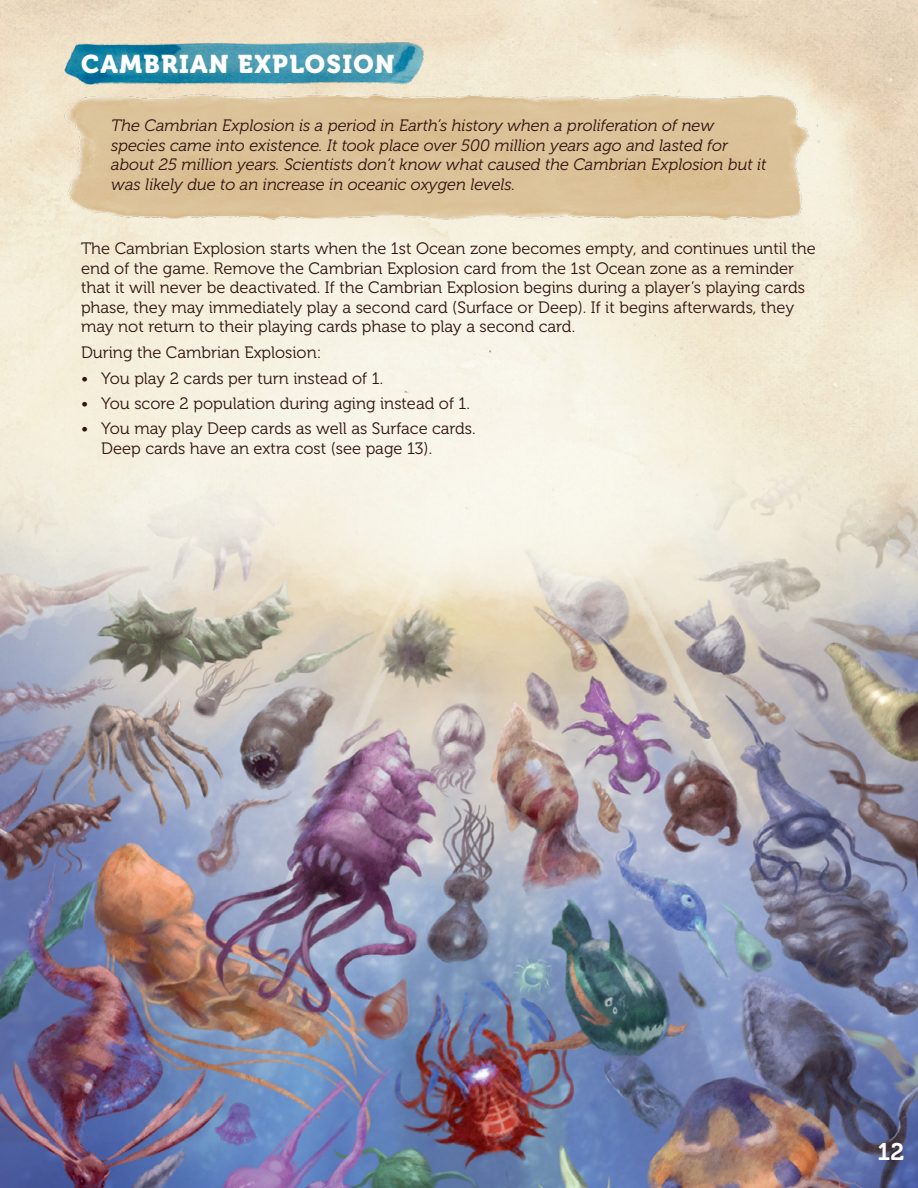
<style>
.page{position:relative;width:918px;height:1188px;background:#fff}
.page>*{position:absolute;margin:0;border:0;box-sizing:border-box;transform-origin:0 0}
.t1{font:25.5px "Museo 900";letter-spacing:.05em;color:#fff}
.t2{font:24px "Museo 700";color:#fff}
.t3{font:16.5px/19.5px "Museo 300";color:#301411}
.t4{font:italic 16.5px/19.5px "Museo 300";color:#301411}
</style>
<div class="page">
<img style="left:48px;top:84px;width:775px;height:146px">
<img style="left:48px;top:34px;width:398px;height:56px">
<img style="left:0;top:370px;width:918px;height:818px">
<h1 class="t1" style="left:81px;top:50px;width:315px">CAMBRIAN EXPLOSION</h1>
<p class="t4" style="left:111px;top:116px;width:657px">The Cambrian Explosion is a period in Earth’s history when a proliferation of new species came into existence. It took place over 500 million years ago and lasted for about 25 million years. Scientists don’t know what caused the Cambrian Explosion but it was likely due to an increase in oceanic oxygen levels.</p>
<p class="t3" style="left:81px;top:239px;width:736px">The Cambrian Explosion starts when the 1st Ocean zone becomes empty, and continues until the end of the game. Remove the Cambrian Explosion card from the 1st Ocean zone as a reminder that it will never be deactivated. If the Cambrian Explosion begins during a player’s playing cards phase, they may immediately play a second card (Surface or Deep). If it begins afterwards, they may not return to their playing cards phase to play a second card.</p>
<p class="t3" style="left:81px;top:343px;width:242px">During the Cambrian Explosion:</p>
<p class="t3" style="left:81px;top:369px;width:304px">• You play 2 cards per turn instead of 1.</p>
<p class="t3" style="left:81px;top:394px;width:390px">• You score 2 population during aging instead of 1.</p>
<p class="t3" style="left:101px;top:419px;width:376px;text-indent:-20px">• You may play Deep cards as well as Surface cards.<br>Deep cards have an extra cost (see page 13).</p>
<h2 class="t2" style="left:878px;top:1139px;width:28px">12</h2>
</div>
